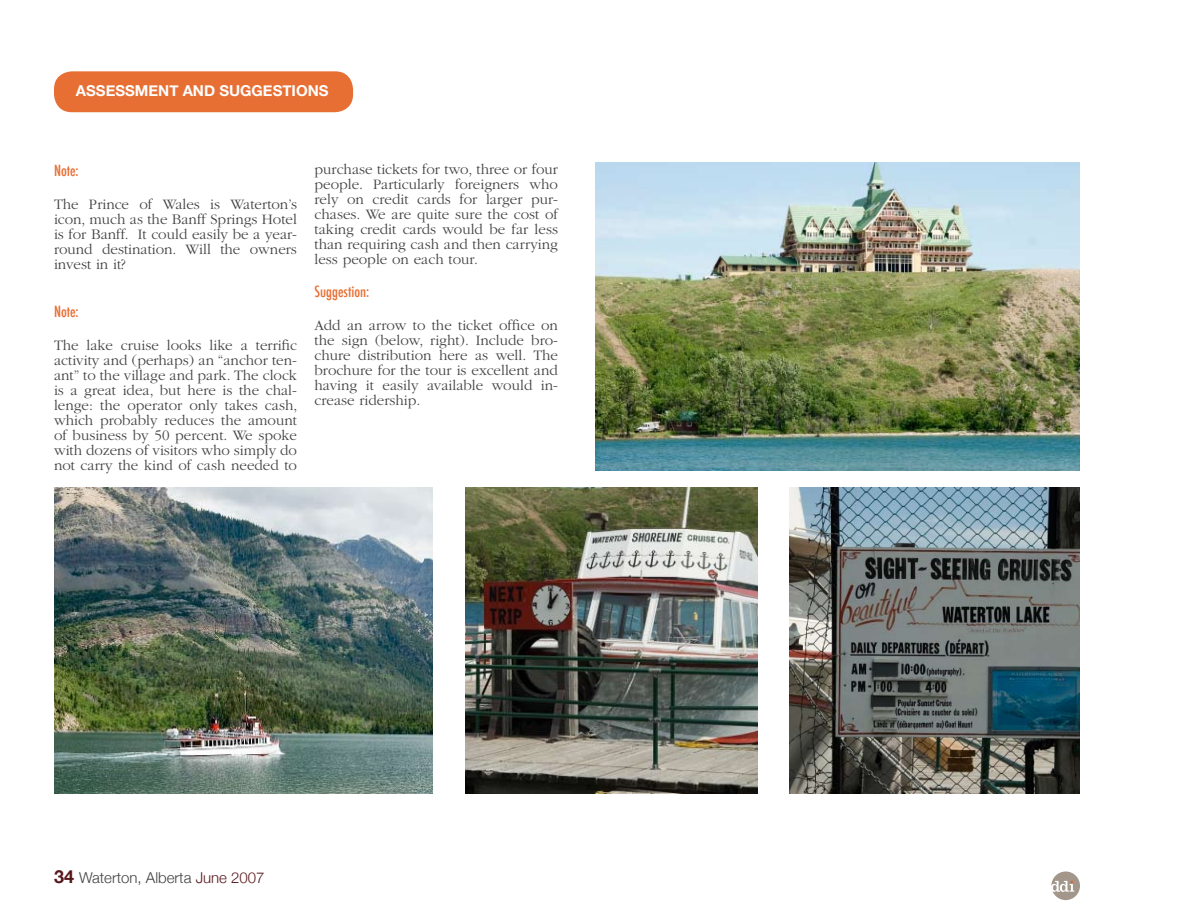
<style>
.page{position:relative;width:1188px;height:918px;background:#fff}
.page>*{position:absolute;margin:0;border:0;box-sizing:border-box;transform-origin:0 0}
.t1{font:300 15px/15px "ITC Garamond Std";color:#414142;text-align:justify}
.t2{font:300 15px "Helvetica Neue";color:#414142}
.t3{font:700 15px "Helvetica Neue";color:#fff}
.t4{font:500 condensed 15px "Futura";color:#e76f34}
.s1{font-weight:700;font-size:18px;color:#57181b}
.s2{color:#57181b}
</style>
<div class="page">
<div style="left:1051px;top:872px;width:29px;height:28px;background:#a2978a;border-radius:50%"></div>
<svg style="left:1051px;top:881px;width:23px;height:11px"></svg>
<div style="left:54px;top:71px;width:299px;height:41px;background:#e76f34;border-radius:18px"></div>
<img style="left:596px;top:162px;width:484px;height:309px">
<img style="left:465px;top:487px;width:292px;height:306px">
<img style="left:789px;top:487px;width:291px;height:306px">
<img style="left:54px;top:487px;width:379px;height:306px">
<p class="t3" style="left:76px;top:81px;width:254px">ASSESSMENT AND SUGGESTIONS</p>
<p class="t4" style="left:54px;top:160px;width:26px">Note:</p>
<p class="t1" style="left:54px;top:197px;width:244px">The Prince of Wales is Waterton’s icon, much as the Banff Springs Hotel is for Banff. It could easily be a year&shy;round destination. Will the owners invest in it?</p>
<p class="t4" style="left:54px;top:301px;width:26px">Note:</p>
<p class="t1" style="left:54px;top:338px;width:245px">The lake cruise looks like a terrific activity and (perhaps) an “anchor ten&shy;ant” to the village and park. The clock is a great idea, but here is the chal&shy;lenge: the operator only takes cash, which probably reduces the amount of business by 50 percent. We spoke with dozens of visitors who simply do not carry the kind of cash needed to</p>
<p class="t1" style="left:315px;top:162px;width:245px">purchase tickets for two, three or four people. Particularly foreigners who rely on credit cards for larger pur&shy;chases. We are quite sure the cost of taking credit cards would be far less than requiring cash and then carrying less people on each tour.</p>
<p class="t4" style="left:315px;top:281px;width:56px">Suggestion:</p>
<p class="t1" style="left:315px;top:318px;width:245px">Add an arrow to the ticket office on the sign (below, right). Include bro&shy;chure distribution here as well. The brochure for the tour is excellent and having it easily available would in&shy;crease ridership.</p>
<p class="t2" style="left:54px;top:869px;width:212px"><span class="s1">34</span> Waterton, Alberta <span class="s2">June 2007</span></p>
</div>
